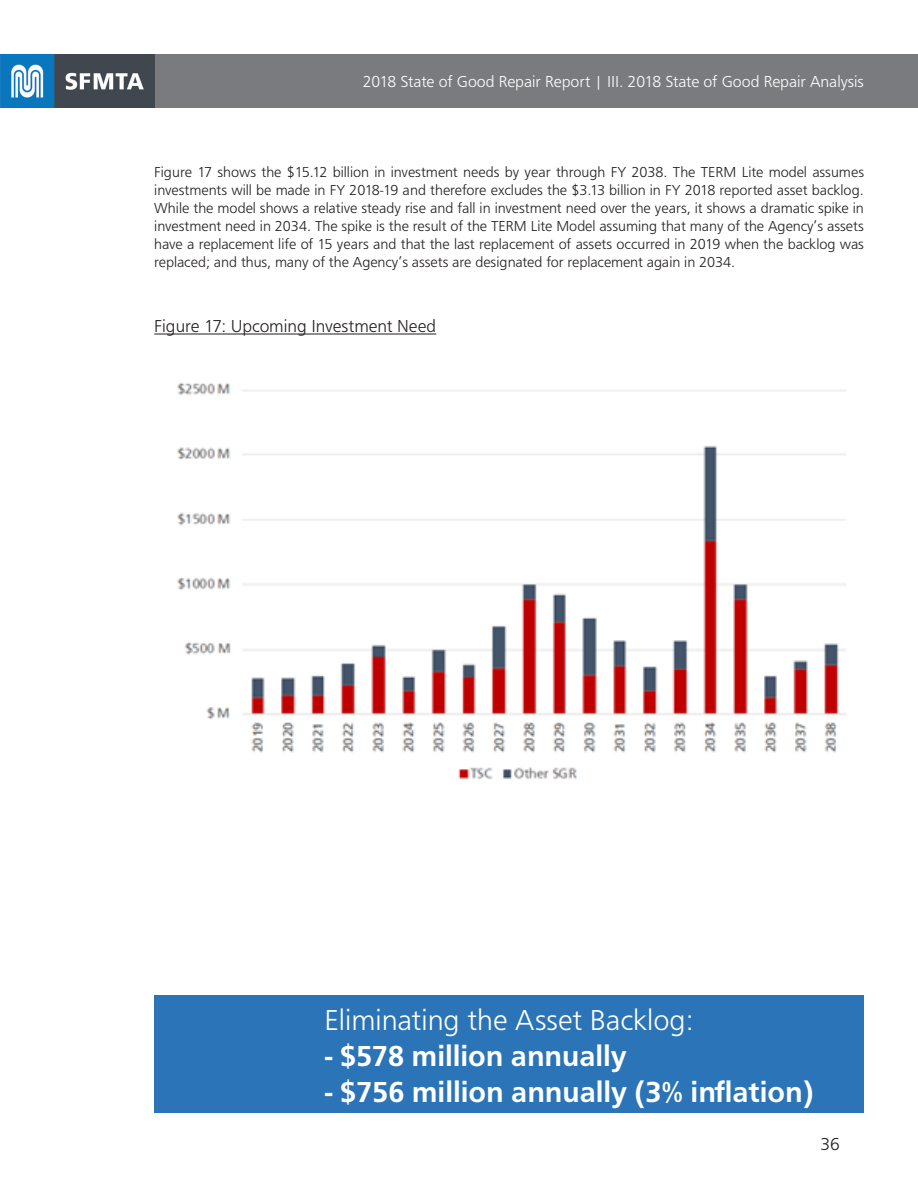
<style>
.page{position:relative;width:918px;height:1188px;background:#fff}
.page>*{position:absolute;margin:0;border:0;box-sizing:border-box;transform-origin:0 0}
.t1{font:700 30px "Graphein Pro";color:#fff}
.t2{font:300 30px "Graphein Pro";color:#fff}
.Figure_Heading{font:300 18px "Graphein Pro";color:#231f20}
.t3{font:300 16.5px "Graphein Pro";color:#fff}
.t4{font:300 15px/18px "Graphein Pro";letter-spacing:-.005em;color:#231f20;text-align:justify}
</style>
<div class="page">
<div style="left:0;top:54px;width:918px;height:54px;background:#7a7b7e"></div>
<img style="left:0;top:54px;width:155px;height:54px">
<hr style="left:154px;top:334px;width:282px;height:1px;background:#231f20">
<img style="left:177px;top:382px;width:669px;height:397px">
<div style="left:154px;top:995px;width:710px;height:118px;background:#2b74b7"></div>
<p class="t3" style="left:363px;top:73px;width:503px">2018 State of Good Repair Report | III. 2018 State of Good Repair Analysis</p>
<p class="t4" style="left:154px;top:164px;width:711px">Figure 17 shows the $15.12 billion in investment needs by year through FY 2038. The TERM Lite model assumes investments will be made in FY 2018-19 and therefore excludes the $3.13 billion in FY 2018 reported asset backlog.<br>While the model shows a relative steady rise and fall in investment need over the years, it shows a dramatic spike in investment need in 2034. The spike is the result of the TERM Lite Model assuming that many of the Agency’s assets have a replacement life of 15 years and that the last replacement of assets occurred in 2019 when the backlog was replaced; and thus, many of the Agency’s assets are designated for replacement again in 2034.</p>
<p class="Figure_Heading" style="left:154px;top:316px;width:283px">Figure 17: Upcoming Investment Need</p>
<p class="t2" style="left:324px;top:1003px;width:371px">Eliminating the Asset Backlog:</p>
<p class="t1" style="left:325px;top:1038px;width:303px">- $578 million annually</p>
<p class="t1" style="left:325px;top:1074px;width:490px">- $756 million annually (3% inflation)</p>
<p class="Figure_Heading" style="left:821px;top:1134px;width:21px">36</p>
</div>
